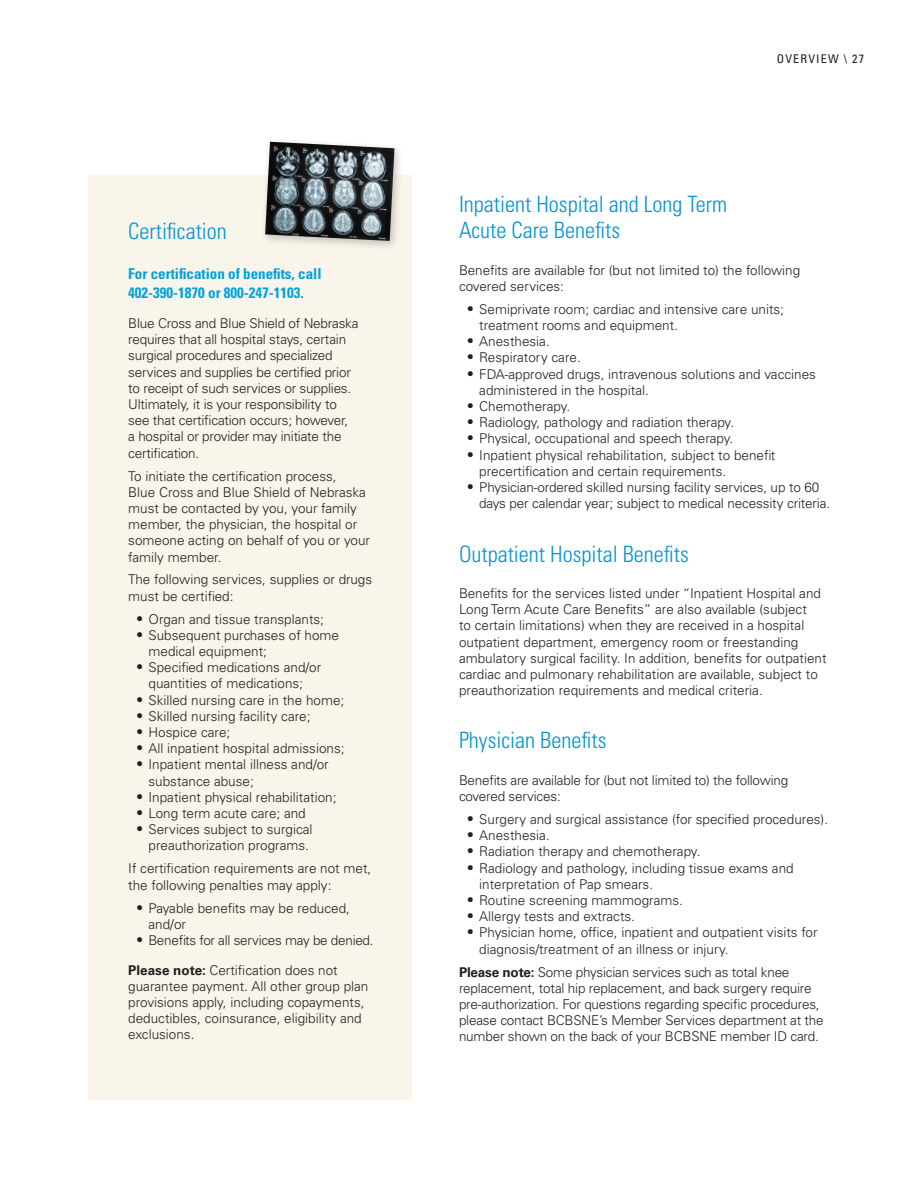
<style>
.page{position:relative;width:918px;height:1188px;background:#fff}
.page>*{position:absolute;margin:0;border:0;box-sizing:border-box;transform-origin:0 0}
.Subheading{font:300 condensed 22.5px/26.2px "Univers LT Std";color:#0093d0}
.Body{font:700 condensed 15px/19.5px "Univers LT Std";color:#00a3d9}
.Body-2{font:300 13.5px/16.2px "Univers LT Std";color:#231f20}
.Body-3{font:300 13.5px "Univers LT Std";letter-spacing:-.02em;color:#231f20}
.t1{font:condensed 12px "Univers LT Std";letter-spacing:.1em;color:#231f20}
.s1{font-family:"Dingthings Normal";font-weight:400}
.s2{font-weight:700}
</style>
<div class="page">
<div style="left:88px;top:176px;width:324px;height:924px;background:#f9f5ea"></div>
<div style="left:260px;top:138px;width:144px;height:114px;background:#231f20;opacity:.25"></div>
<img style="left:265px;top:142px;width:129px;height:99px">
<p class="Subheading" style="left:128px;top:218px;width:100px">Certification</p>
<p class="Body" style="left:128px;top:264px;width:195px">For certification of benefits, call<br>402-390-1870 or 800-247-1103.</p>
<p class="Body-2" style="left:128px;top:315px;width:232px">Blue Cross and Blue Shield of Nebraska requires that all hospital stays, certain surgical procedures and specialized services and supplies be certified prior to receipt of such services or supplies.<br>Ultimately, it is your responsibility to see that certification occurs; however,<br>a hospital or provider may initiate the certification.</p>
<p class="Body-2" style="left:128px;top:468px;width:243px">To initiate the certification process,<br>Blue Cross and Blue Shield of Nebraska must be contacted by you, your family member, the physician, the hospital or someone acting on behalf of you or your family member.</p>
<p class="Body-2" style="left:128px;top:572px;width:245px">The following services, supplies or drugs must be certified:</p>
<p class="Body-2" style="left:135px;top:611px;width:191px"><span class="s1">C</span> Organ and tissue transplants;</p>
<p class="Body-2" style="left:148px;top:627px;width:192px;text-indent:-14px"><span class="s1">C</span> Subsequent purchases of home medical equipment;</p>
<p class="Body-2" style="left:135px;top:659px;width:188px;text-align:center"><span class="s1">C</span> Specified medications and/or quantities of medications;</p>
<p class="Body-2" style="left:135px;top:692px;width:211px"><span class="s1">C</span> Skilled nursing care in the home;</p>
<p class="Body-2" style="left:135px;top:708px;width:177px"><span class="s1">C</span> Skilled nursing facility care;</p>
<p class="Body-2" style="left:135px;top:724px;width:97px"><span class="s1">C</span> Hospice care;</p>
<p class="Body-2" style="left:135px;top:740px;width:211px"><span class="s1">C</span> All inpatient hospital admissions;</p>
<p class="Body-2" style="left:148px;top:757px;width:182px;text-indent:-14px"><span class="s1">C</span> Inpatient mental illness and/or substance abuse;</p>
<p class="Body-2" style="left:135px;top:789px;width:203px"><span class="s1">C</span> Inpatient physical rehabilitation;</p>
<p class="Body-2" style="left:135px;top:805px;width:172px"><span class="s1">C</span> Long term acute care; and</p>
<p class="Body-2" style="left:135px;top:821px;width:179px;text-align:right"><span class="s1">C</span> Services subject to surgical preauthorization programs.</p>
<p class="Body-2" style="left:128px;top:861px;width:245px">If certification requirements are not met, the following penalties may apply:</p>
<p class="Body-2" style="left:148px;top:900px;width:203px;text-indent:-14px"><span class="s1">C</span> Payable benefits may be reduced, and/or</p>
<p class="Body-3" style="left:135px;top:932px;width:240px"><span class="s1">C</span> Benefits for all services may be denied.</p>
<p class="Body-2" style="left:128px;top:962px;width:242px"><span class="s2">Please note:</span> Certification does not guarantee payment. All other group plan provisions apply, including copayments, deductibles, coinsurance, eligibility and exclusions.</p>
<p class="t1" style="left:777px;top:51px;width:89px">OVERVIEW \ 27</p>
<p class="Subheading" style="left:459px;top:191px;width:270px">Inpatient Hospital and Long Term<br>Acute Care Benefits</p>
<p class="Body-2" style="left:459px;top:262px;width:343px">Benefits are available for (but not limited to) the following covered services:</p>
<p class="Body-2" style="left:479px;top:301px;width:306px;text-indent:-14px"><span class="s1">C</span> Semiprivate room; cardiac and intensive care units; treatment rooms and equipment.</p>
<p class="Body-2" style="left:466px;top:333px;width:86px"><span class="s1">C</span> Anesthesia.</p>
<p class="Body-2" style="left:466px;top:350px;width:117px"><span class="s1">C</span> Respiratory care.</p>
<p class="Body-2" style="left:479px;top:366px;width:338px;text-indent:-14px"><span class="s1">C</span> FDA-approved drugs, intravenous solutions and vaccines administered in the hospital.</p>
<p class="Body-2" style="left:466px;top:398px;width:106px"><span class="s1">C</span> Chemotherapy.</p>
<p class="Body-2" style="left:466px;top:414px;width:270px"><span class="s1">C</span> Radiology, pathology and radiation therapy.</p>
<p class="Body-2" style="left:466px;top:431px;width:269px"><span class="s1">C</span> Physical, occupational and speech therapy.</p>
<p class="Body-2" style="left:479px;top:447px;width:298px;text-indent:-14px"><span class="s1">C</span> Inpatient physical rehabilitation, subject to benefit precertification and certain requirements.</p>
<p class="Body-2" style="left:479px;top:479px;width:352px;text-indent:-14px"><span class="s1">C</span> Physician-ordered skilled nursing facility services, up to 60 days per calendar year; subject to medical necessity criteria.</p>
<p class="Subheading" style="left:459px;top:541px;width:231px">Outpatient Hospital Benefits</p>
<p class="Body-2" style="left:459px;top:585px;width:369px">Benefits for the services listed under “Inpatient Hospital and Long Term Acute Care Benefits” are also available (subject<br>to certain limitations) when they are received in a hospital outpatient department, emergency room or freestanding ambulatory surgical facility. In addition, benefits for outpatient cardiac and pulmonary rehabilitation are available, subject to preauthorization requirements and medical criteria.</p>
<p class="Subheading" style="left:459px;top:727px;width:149px">Physician Benefits</p>
<p class="Body-2" style="left:459px;top:772px;width:331px">Benefits are available for (but not limited to) the following covered services:</p>
<p class="Body-2" style="left:466px;top:811px;width:364px"><span class="s1">C</span> Surgery and surgical assistance (for specified procedures).</p>
<p class="Body-2" style="left:466px;top:827px;width:86px"><span class="s1">C</span> Anesthesia.</p>
<p class="Body-2" style="left:466px;top:844px;width:236px"><span class="s1">C</span> Radiation therapy and chemotherapy.</p>
<p class="Body-2" style="left:479px;top:860px;width:316px;text-indent:-14px"><span class="s1">C</span> Radiology and pathology, including tissue exams and interpretation of Pap smears.</p>
<p class="Body-2" style="left:466px;top:892px;width:219px"><span class="s1">C</span> Routine screening mammograms.</p>
<p class="Body-2" style="left:466px;top:908px;width:171px"><span class="s1">C</span> Allergy tests and extracts.</p>
<p class="Body-2" style="left:479px;top:925px;width:340px;text-indent:-14px"><span class="s1">C</span> Physician home, office, inpatient and outpatient visits for diagnosis/treatment of an illness or injury.</p>
<p class="Body-2" style="left:459px;top:964px;width:366px"><span class="s2">Please note:</span> Some physician services such as total knee replacement, total hip replacement, and back surgery require pre-authorization. For questions regarding specific procedures, please contact BCBSNE’s Member Services department at the number shown on the back of your BCBSNE member ID card.</p>
</div>
